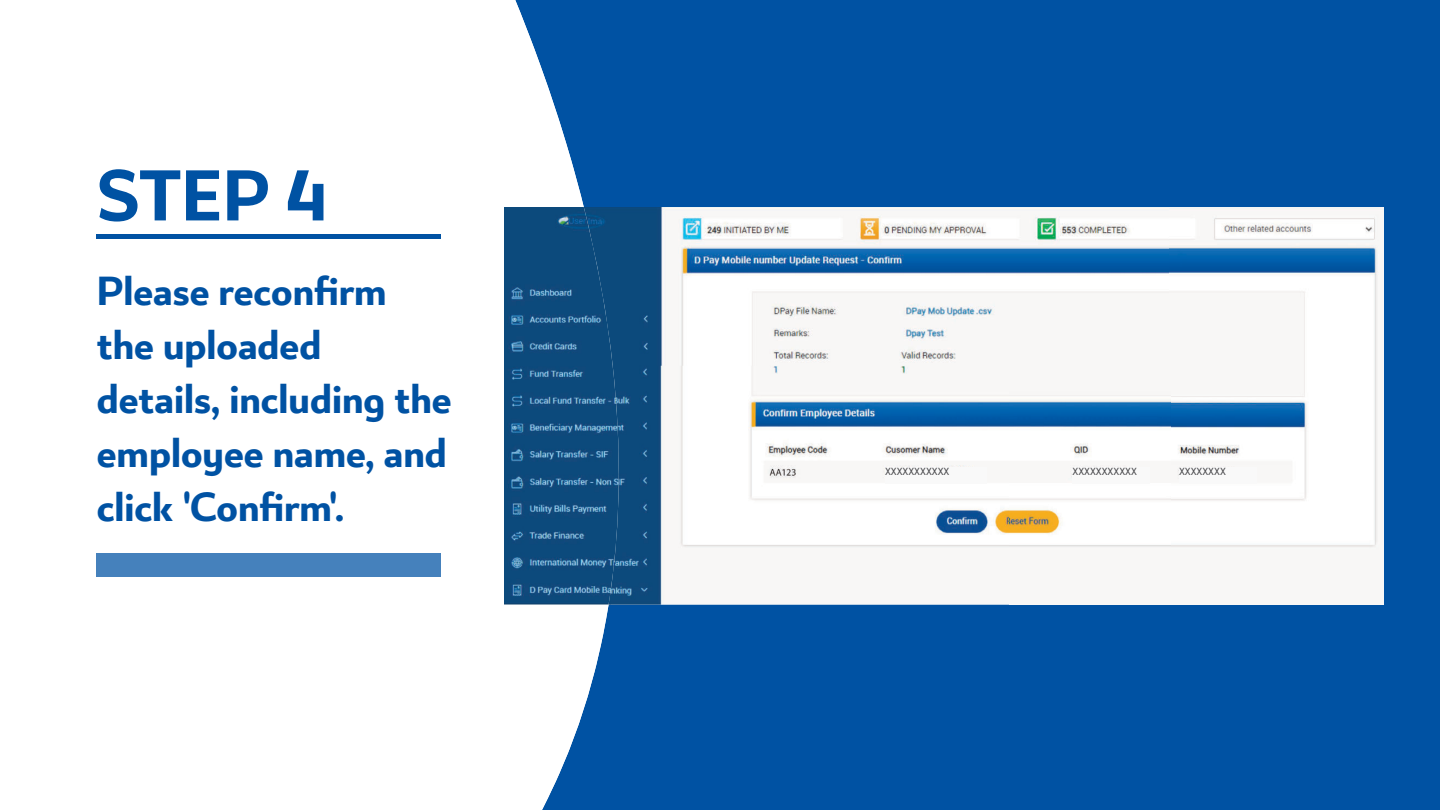
<style>
.page{position:relative;width:1440px;height:810px;background:#fff}
.page>*{position:absolute;margin:0;border:0;box-sizing:border-box;transform-origin:0 0}
.t1{font:700 79.5px "Lusail";color:#0052a3}
.t2{font:700 45px/54px "Lusail";color:#0052a3}
.t3{font:10.5px "DIN Next LT Arabic";color:#4c4c4f}
</style>
<div class="page">
<div style="left:688px;top:0;width:752px;height:810px;background:#0052a3"></div>
<svg style="left:96px;top:0;width:592px;height:810px"></svg>
<div style="left:97px;top:553px;width:344px;height:24px;background:#4581bc"></div>
<hr style="left:97px;top:235px;width:344px;height:4px;background:#0052a3">
<img style="left:628px;top:207px;width:542px;height:159px">
<img style="left:1170px;top:207px;width:213px;height:397px">
<img style="left:628px;top:366px;width:543px;height:238px">
<img style="left:504px;top:207px;width:124px;height:397px">
<div style="left:885px;top:467px;width:102px;height:17px;background:#f9f9f9"></div>
<div style="left:1072px;top:467px;width:78px;height:17px;background:#f9f9f9"></div>
<div style="left:1179px;top:467px;width:77px;height:17px;background:#f9f9f9"></div>
<h1 class="t1" style="left:97px;top:145px;width:232px">STEP 4</h1>
<p class="t2" style="left:97px;top:267px;width:357px">Please reconfirm the uploaded details, including the employee name, and click 'Confirm.'</p>
<p class="t3" style="left:885px;top:465px;width:66px">XXXXXXXXXXX</p>
<p class="t3" style="left:1072px;top:465px;width:66px">XXXXXXXXXXX</p>
<p class="t3" style="left:1179px;top:465px;width:48px">XXXXXXXX</p>
</div>
